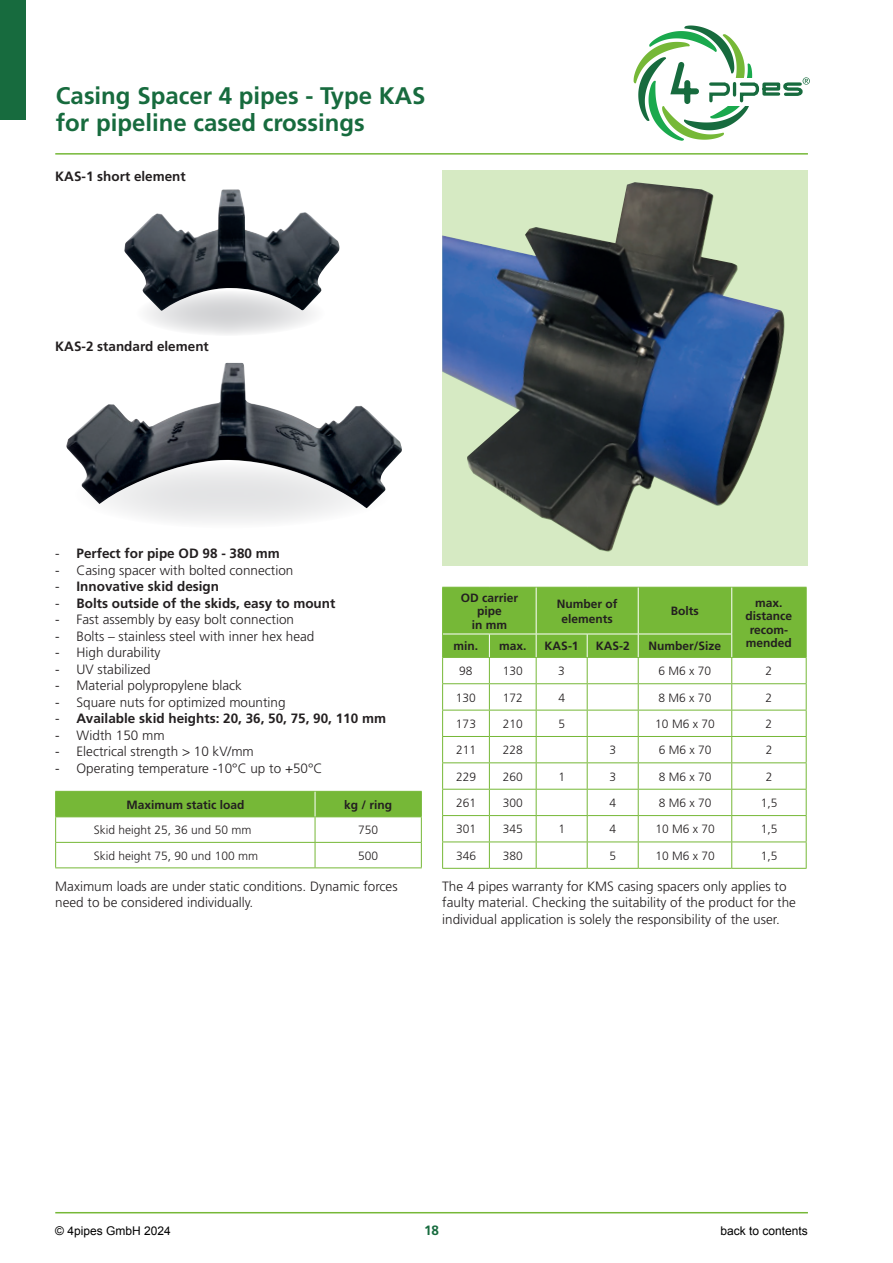
<style>
.page{position:relative;width:893px;height:1263px;background:#fff}
.page>*{position:absolute;margin:0;border:0;box-sizing:border-box;transform-origin:0 0}
.t1{font:700 24px/27px "Frutiger";color:#176b3e}
.t2{font:300 13.5px/16.5px "Frutiger";color:#231f20}
.t3{font:700 13.5px "Frutiger";color:#231f20}
.t4{font:700 13.5px "Frutiger";color:#176b3e}
.t5{font:300 12px "Frutiger";color:#231f20}
.t6{font:700 12px/13.5px "Frutiger";color:#231f20;text-align:center}
.t7{font:12px "Arial";color:#000}
.s1{font-weight:300}
</style>
<div class="page">
<svg style="left:634px;top:26px;width:176px;height:115px"></svg>
<hr style="left:55px;top:153px;width:753px;height:2px;background:#76b837">
<hr style="left:55px;top:1212px;width:753px;height:1px;background:#76b837">
<hr style="left:55px;top:867px;width:260px;height:1px;background:#76b837">
<hr style="left:315px;top:867px;width:107px;height:1px;background:#76b837">
<svg style="left:55px;top:791px;width:367px;height:76px"></svg>
<div style="left:0;top:0;width:26px;height:120px;background:#176b3e"></div>
<svg style="left:136px;top:290px;width:189px;height:46px"></svg>
<div style="left:74px;top:461px;width:317px;height:67px;background:#f3f3f4;border-radius:50%"></div>
<div style="left:442px;top:170px;width:366px;height:396px;background:#d6eac3"></div>
<img style="left:442px;top:182px;width:343px;height:370px">
<img style="left:66px;top:362px;width:336px;height:146px">
<img style="left:124px;top:189px;width:215px;height:122px">
<hr style="left:442px;top:868px;width:47px;height:1px;background:#76b837">
<hr style="left:489px;top:868px;width:47px;height:1px;background:#76b837">
<hr style="left:536px;top:868px;width:51px;height:1px;background:#76b837">
<hr style="left:587px;top:868px;width:51px;height:1px;background:#76b837">
<hr style="left:638px;top:868px;width:94px;height:1px;background:#76b837">
<hr style="left:732px;top:868px;width:74px;height:1px;background:#76b837">
<svg style="left:442px;top:587px;width:365px;height:281px"></svg>
<h1 class="t1" style="left:56px;top:82px;width:371px">Casing Spacer 4 pipes - Type KAS for pipeline cased crossings</h1>
<p class="t3" style="left:55px;top:168px;width:132px">KAS-1 short element</p>
<p class="t3" style="left:55px;top:338px;width:155px">KAS-2 standard element</p>
<p class="t3" style="left:55px;top:545px;width:226px"><span class="s1">-</span> Perfect for pipe OD 98 - 380 mm</p>
<p class="t2" style="left:55px;top:562px;width:240px">- Casing spacer with bolted connection</p>
<p class="t3" style="left:55px;top:578px;width:165px"><span class="s1">-</span> Innovative skid design</p>
<p class="t3" style="left:55px;top:595px;width:282px"><span class="s1">-</span> Bolts outside of the skids, easy to mount</p>
<p class="t2" style="left:55px;top:611px;width:240px">- Fast assembly by easy bolt connection</p>
<p class="t2" style="left:55px;top:628px;width:261px">- Bolts – stainless steel with inner hex head</p>
<p class="t2" style="left:55px;top:644px;width:107px">- High durability</p>
<p class="t2" style="left:55px;top:661px;width:97px">- UV stabilized</p>
<p class="t2" style="left:55px;top:677px;width:188px">- Material polypropylene black</p>
<p class="t2" style="left:55px;top:694px;width:232px">- Square nuts for optimized mounting</p>
<p class="t3" style="left:55px;top:710px;width:332px"><span class="s1">-</span> Available skid heights: 20, 36, 50, 75, 90, 110 mm</p>
<p class="t2" style="left:55px;top:727px;width:111px">- Width 150 mm</p>
<p class="t2" style="left:55px;top:743px;width:200px">- Electrical strength &gt; 10 kV/mm</p>
<p class="t2" style="left:55px;top:760px;width:269px">- Operating temperature -10°C up to +50°C</p>
<p class="t6" style="left:126px;top:798px;width:120px">Maximum static load</p>
<p class="t6" style="left:344px;top:798px;width:50px">kg / ring</p>
<p class="t5" style="left:94px;top:823px;width:159px">Skid height 25, 36 und 50 mm</p>
<p class="t5" style="left:358px;top:823px;width:22px">750</p>
<p class="t5" style="left:94px;top:849px;width:166px">Skid height 75, 90 und 100 mm</p>
<p class="t5" style="left:358px;top:849px;width:22px">500</p>
<p class="t2" style="left:55px;top:878px;width:344px">Maximum loads are under static conditions. Dynamic forces need to be considered individually.</p>
<p class="t6" style="left:461px;top:591px;width:59px">OD carrier pipe<br>in mm</p>
<p class="t6" style="left:557px;top:596px;width:62px;line-height:15px">Number of elements</p>
<p class="t6" style="left:671px;top:604px;width:29px">Bolts</p>
<p class="t6" style="left:746px;top:596px;width:48px">max. distance recom-</p>
<p class="t6" style="left:454px;top:639px;width:26px">min.</p>
<p class="t6" style="left:499px;top:639px;width:29px">max.</p>
<p class="t6" style="left:545px;top:639px;width:36px">KAS-1</p>
<p class="t6" style="left:596px;top:639px;width:36px">KAS-2</p>
<p class="t6" style="left:649px;top:639px;width:74px">Number/Size</p>
<p class="t6" style="left:746px;top:636px;width:48px">mended</p>
<p class="t5" style="left:459px;top:664px;width:15px">98</p>
<p class="t5" style="left:503px;top:664px;width:22px">130</p>
<p class="t5" style="left:558px;top:664px;width:8px">3</p>
<p class="t5" style="left:659px;top:664px;width:54px">6 M6 x 70</p>
<p class="t5" style="left:766px;top:664px;width:8px">2</p>
<p class="t5" style="left:456px;top:691px;width:22px">130</p>
<p class="t5" style="left:503px;top:691px;width:22px">172</p>
<p class="t5" style="left:558px;top:691px;width:8px">4</p>
<p class="t5" style="left:659px;top:691px;width:54px">8 M6 x 70</p>
<p class="t5" style="left:766px;top:691px;width:8px">2</p>
<p class="t5" style="left:456px;top:717px;width:22px">173</p>
<p class="t5" style="left:503px;top:717px;width:22px">210</p>
<p class="t5" style="left:558px;top:717px;width:8px">5</p>
<p class="t5" style="left:655px;top:717px;width:61px">10 M6 x 70</p>
<p class="t5" style="left:766px;top:717px;width:8px">2</p>
<p class="t5" style="left:456px;top:743px;width:22px">211</p>
<p class="t5" style="left:503px;top:743px;width:22px">228</p>
<p class="t5" style="left:609px;top:743px;width:8px">3</p>
<p class="t5" style="left:659px;top:743px;width:54px">6 M6 x 70</p>
<p class="t5" style="left:766px;top:743px;width:8px">2</p>
<p class="t5" style="left:456px;top:770px;width:22px">229</p>
<p class="t5" style="left:503px;top:770px;width:22px">260</p>
<p class="t5" style="left:558px;top:770px;width:8px">1</p>
<p class="t5" style="left:609px;top:770px;width:8px">3</p>
<p class="t5" style="left:659px;top:770px;width:54px">8 M6 x 70</p>
<p class="t5" style="left:766px;top:770px;width:8px">2</p>
<p class="t5" style="left:456px;top:796px;width:22px">261</p>
<p class="t5" style="left:503px;top:796px;width:22px">300</p>
<p class="t5" style="left:609px;top:796px;width:8px">4</p>
<p class="t5" style="left:659px;top:796px;width:54px">8 M6 x 70</p>
<p class="t5" style="left:761px;top:796px;width:18px">1,5</p>
<p class="t5" style="left:456px;top:822px;width:22px">301</p>
<p class="t5" style="left:503px;top:822px;width:22px">345</p>
<p class="t5" style="left:558px;top:822px;width:8px">1</p>
<p class="t5" style="left:609px;top:822px;width:8px">4</p>
<p class="t5" style="left:655px;top:822px;width:61px">10 M6 x 70</p>
<p class="t5" style="left:761px;top:822px;width:18px">1,5</p>
<p class="t5" style="left:456px;top:849px;width:22px">346</p>
<p class="t5" style="left:503px;top:849px;width:22px">380</p>
<p class="t5" style="left:609px;top:849px;width:8px">5</p>
<p class="t5" style="left:655px;top:849px;width:61px">10 M6 x 70</p>
<p class="t5" style="left:761px;top:849px;width:18px">1,5</p>
<p class="t2" style="left:442px;top:878px;width:355px">The 4 pipes warranty for KMS casing spacers only applies to faulty material. Checking the suitability of the product for the individual application is solely the responsibility of the user.</p>
<p class="t4" style="left:424px;top:1222px;width:17px">18</p>
<p class="t7" style="left:55px;top:1223px;width:117px">© 4pipes GmbH 2024</p>
<p class="t7" style="left:720px;top:1223px;width:89px">back to contents</p>
</div>
